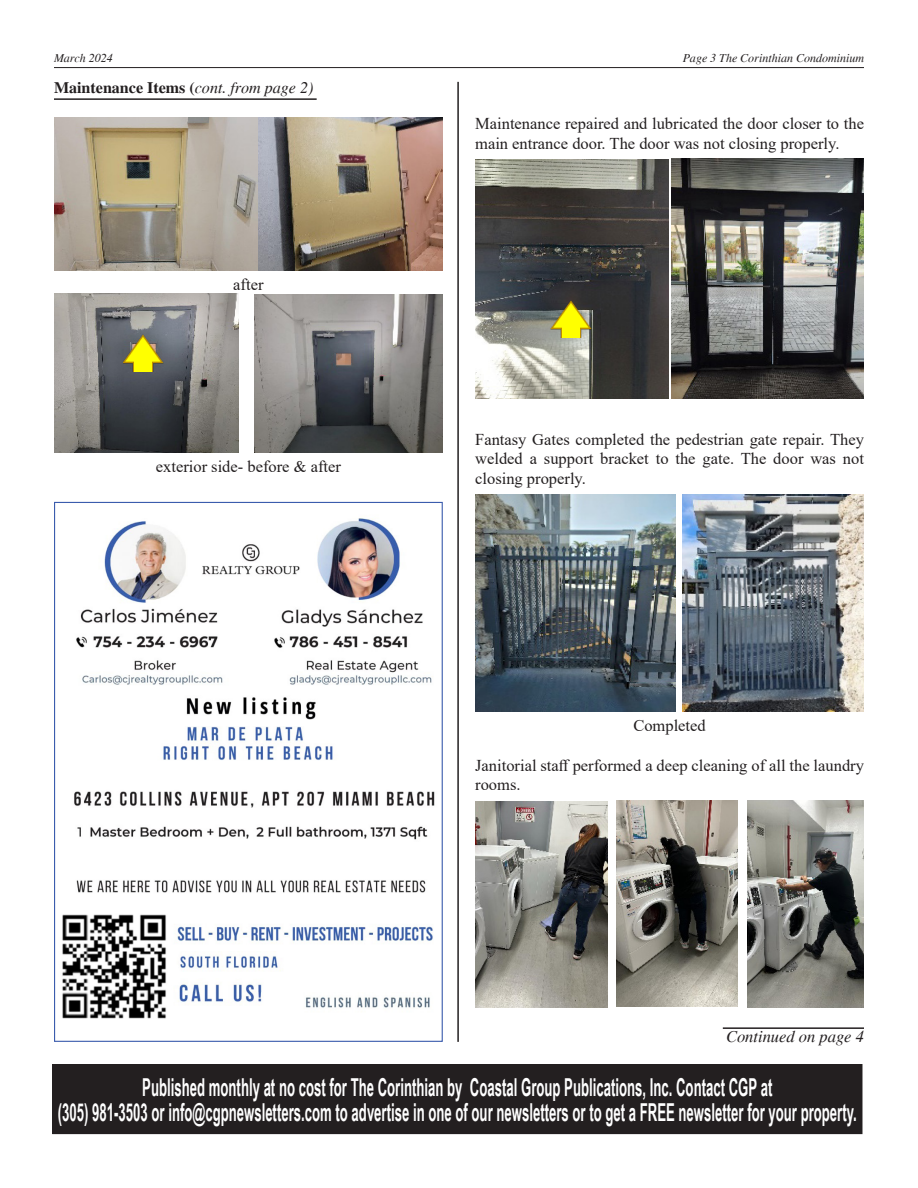
<style>
.page{position:relative;width:918px;height:1188px;background:#fff}
.page>*{position:absolute;margin:0;border:0;box-sizing:border-box;transform-origin:0 0}
.t1{font:700 24.75px "Arial Narrow";color:#fff;scale:.65 1}
.No_Spacing{font:16.5px/19.8px "Times New Roman";color:#231f20}
.t2{font:italic 16.5px "Times";color:#231f20}
.t3{font:700 16.05px "Times";color:#231f20}
.t4{font:italic 12px "Times";color:#231f20}
.s1{font-weight:400;font-style:italic}
</style>
<div class="page">
<hr style="left:723px;top:1027px;width:141px;height:2px;background:#231f20">
<hr style="left:54px;top:67px;width:810px;height:1px;background:#231f20">
<hr style="left:54px;top:98px;width:263px;height:2px;background:#231f20">
<div style="left:53px;top:1065px;width:809px;height:69px;background:#231f20"></div>
<div style="left:52px;top:1064px;width:810px;height:70px;border:1px solid #231f20"></div>
<img style="left:54px;top:117px;width:389px;height:153px">
<img style="left:54px;top:293px;width:185px;height:159px">
<img style="left:255px;top:295px;width:188px;height:157px">
<img style="left:475px;top:160px;width:193px;height:238px">
<img style="left:672px;top:159px;width:192px;height:239px">
<img style="left:475px;top:495px;width:201px;height:216px">
<img style="left:683px;top:494px;width:181px;height:217px">
<img style="left:475px;top:802px;width:132px;height:205px">
<img style="left:617px;top:801px;width:121px;height:205px">
<img style="left:747px;top:800px;width:117px;height:207px">
<img style="left:62px;top:518px;width:373px;height:501px">
<img style="left:123px;top:335px;width:40px;height:36px">
<img style="left:551px;top:301px;width:40px;height:36px">
<hr style="left:457px;top:82px;width:2px;height:960px;background:#231f20">
<p class="t4" style="left:54px;top:52px;width:60px">March 2024</p>
<p class="t4" style="left:683px;top:52px;width:183px">Page 3 The Corinthian Condominium</p>
<p class="t3" style="left:54px;top:78px;width:261px">Maintenance Items (<span class="s1">cont. from page 2)</span></p>
<p class="No_Spacing" style="left:233px;top:274px;width:32px">after</p>
<p class="No_Spacing" style="left:156px;top:456px;width:187px">exterior side- before &amp; after</p>
<p class="No_Spacing" style="left:475px;top:113px;width:390px">Maintenance repaired and lubricated the door closer to the main entrance door. The door was not closing properly.</p>
<p class="No_Spacing" style="left:475px;top:429px;width:390px;text-align:justify">Fantasy Gates completed the pedestrian gate repair. They welded a support bracket to the gate. The door was not closing properly.</p>
<p class="No_Spacing" style="left:633px;top:715px;width:74px">Completed</p>
<p class="No_Spacing" style="left:475px;top:755px;width:390px">Janitorial staff performed a deep cleaning of all the laundry rooms.</p>
<p class="t2" style="left:726px;top:1027px;width:139px">Continued on page 4</p>
<p class="t1" style="left:142px;top:1068px;width:971px">Published monthly at no cost for The Corinthian by Coastal Group Publications, Inc. Contact CGP at</p>
<p class="t1" style="left:58px;top:1094px;width:1231px">(305) 981-3503 or info@cgpnewsletters.com to advertise in one of our newsletters or to get a FREE newsletter for your property.</p>
</div>
